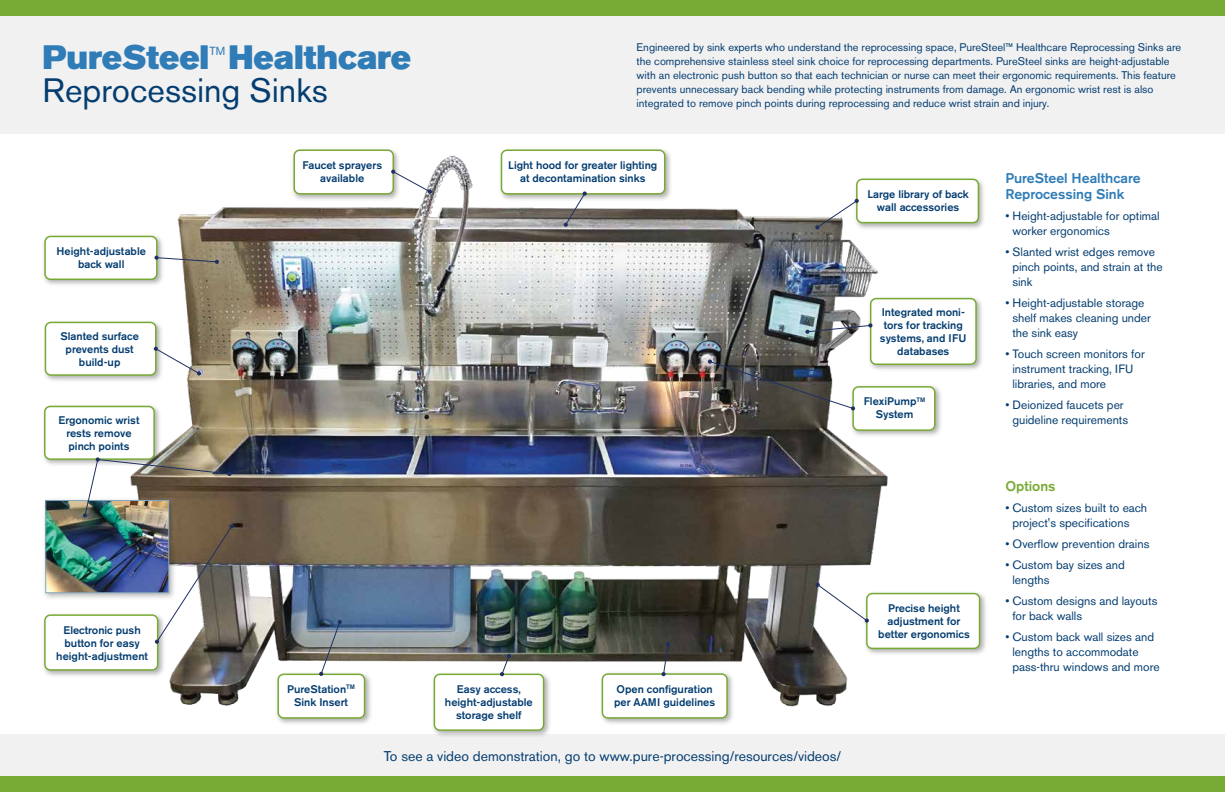
<style>
.page{position:relative;width:1225px;height:792px;background:#fff}
.page>*{position:absolute;margin:0;border:0;box-sizing:border-box;transform-origin:0 0}
.t1{font:33.5px "Akzidenz Grotesk BE Super";color:#2f7cb7}
.t2{font:33.5px "Akzidenz Grotesk BE";color:#043d70}
.t3{font:14px "Akzidenz Grotesk BE";color:#043d70}
.t4{font:500 14px/16px "Akzidenz Grotesk BE";color:#2f7cb7}
.t5{font:500 14px "Akzidenz Grotesk BE";color:#77aa35}
.t6{font:12px/15px "Akzidenz Grotesk BE";color:#043d70}
.t7{font:11.7px "Akzidenz Grotesk BE";color:#2f7cb7}
.t8{font:11px/14px "Akzidenz Grotesk BE";color:#043d70}
.t9{font:500 11px/13px "Akzidenz Grotesk BE";color:#043d70;text-align:center}
</style>
<div class="page">
<div style="left:1px;top:735px;width:1223px;height:42px;background:#f1f1f2"></div>
<div style="left:0;top:15px;width:1224px;height:118px;background:#f1f1f2"></div>
<img style="left:112px;top:155px;width:797px;height:580px">
<img style="left:43px;top:231px;width:123px;height:58px">
<div style="left:45px;top:236px;width:112px;height:43px;background:#fff;border-radius:5px"></div>
<div style="left:44px;top:236px;width:113px;height:44px;border:2px solid #77aa35;border-radius:5px"></div>
<img style="left:429px;top:669px;width:124px;height:67px">
<div style="left:434px;top:674px;width:109px;height:56px;background:#fff;border-radius:5px"></div>
<div style="left:433px;top:674px;width:111px;height:57px;border:2px solid #77aa35;border-radius:5px"></div>
<img style="left:597px;top:669px;width:139px;height:59px">
<div style="left:602px;top:674px;width:125px;height:44px;background:#fff;border-radius:5px"></div>
<div style="left:601px;top:673px;width:126px;height:46px;border:2px solid #77aa35;border-radius:5px"></div>
<img style="left:273px;top:669px;width:101px;height:59px">
<div style="left:278px;top:674px;width:86px;height:44px;background:#fff;border-radius:5px"></div>
<div style="left:277px;top:674px;width:88px;height:45px;border:2px solid #77aa35;border-radius:5px"></div>
<img style="left:44px;top:317px;width:121px;height:68px">
<div style="left:45px;top:322px;width:111px;height:53px;background:#fff;border-radius:5px"></div>
<div style="left:45px;top:322px;width:111px;height:54px;border:2px solid #77aa35;border-radius:5px"></div>
<img style="left:847px;top:382px;width:94px;height:58px">
<div style="left:853px;top:387px;width:81px;height:43px;background:#fff;border-radius:5px"></div>
<div style="left:852px;top:386px;width:83px;height:45px;border:2px solid #77aa35;border-radius:5px"></div>
<svg style="left:154px;top:347px;width:47px;height:29px"></svg>
<img style="left:861px;top:589px;width:125px;height:69px">
<div style="left:866px;top:594px;width:113px;height:54px;background:#fff;border-radius:5px"></div>
<div style="left:866px;top:593px;width:114px;height:56px;border:2px solid #77aa35;border-radius:5px"></div>
<div style="left:0;top:0;width:1224px;height:15px;background:#77aa35"></div>
<div style="left:0;top:777px;width:1224px;height:15px;background:#77aa35"></div>
<svg style="left:154px;top:256px;width:65px;height:8px"></svg>
<svg style="left:319px;top:620px;width:23px;height:56px"></svg>
<svg style="left:500px;top:654px;width:11px;height:22px"></svg>
<svg style="left:661px;top:642px;width:9px;height:34px"></svg>
<svg style="left:815px;top:583px;width:53px;height:40px"></svg>
<img style="left:707px;top:360px;width:148px;height:50px">
<img style="left:851px;top:174px;width:133px;height:58px">
<div style="left:856px;top:179px;width:122px;height:44px;background:#fff;border-radius:5px"></div>
<div style="left:856px;top:179px;width:123px;height:44px;border:2px solid #77aa35;border-radius:5px"></div>
<svg style="left:815px;top:199px;width:43px;height:30px"></svg>
<img style="left:496px;top:150px;width:178px;height:53px">
<div style="left:501px;top:150px;width:163px;height:44px;background:#fff;border-radius:5px"></div>
<div style="left:500px;top:149px;width:165px;height:46px;border:2px solid #77aa35;border-radius:5px"></div>
<svg style="left:563px;top:191px;width:23px;height:36px"></svg>
<img style="left:289px;top:150px;width:114px;height:53px">
<div style="left:294px;top:150px;width:99px;height:44px;background:#fff;border-radius:5px"></div>
<div style="left:293px;top:149px;width:101px;height:46px;border:2px solid #77aa35;border-radius:5px"></div>
<svg style="left:391px;top:170px;width:41px;height:24px"></svg>
<img style="left:865px;top:293px;width:117px;height:81px">
<div style="left:870px;top:299px;width:105px;height:65px;background:#fff;border-radius:5px"></div>
<div style="left:869px;top:298px;width:107px;height:67px;border:2px solid #77aa35;border-radius:5px"></div>
<svg style="left:805px;top:323px;width:67px;height:11px"></svg>
<img style="left:43px;top:610px;width:124px;height:69px">
<div style="left:45px;top:615px;width:113px;height:55px;background:#fff;border-radius:5px"></div>
<div style="left:44px;top:614px;width:114px;height:57px;border:2px solid #77aa35;border-radius:5px"></div>
<svg style="left:155px;top:524px;width:78px;height:120px"></svg>
<img style="left:44px;top:499px;width:135px;height:104px">
<img style="left:47px;top:502px;width:120px;height:89px">
<div style="left:45px;top:500px;width:124px;height:93px;border:1px solid #84a7bd"></div>
<img style="left:43px;top:401px;width:121px;height:64px">
<div style="left:45px;top:406px;width:109px;height:53px;background:#fff;border-radius:5px"></div>
<div style="left:44px;top:406px;width:111px;height:54px;border:2px solid #77aa35;border-radius:5px"></div>
<img style="left:83px;top:457px;width:148px;height:61px">
<h1 class="t1" style="left:43px;top:38px;width:168px">PureSteel</h1>
<p class="t7" style="left:209px;top:43px;width:17px">TM</p>
<h1 class="t1" style="left:228px;top:38px;width:184px">Healthcare</h1>
<h1 class="t2" style="left:43px;top:71px;width:287px">Reprocessing Sinks</h1>
<p class="t9" style="left:57px;top:245px;width:91px">Height-adjustable back wall</p>
<p class="t9" style="left:60px;top:330px;width:80px">Slanted surface prevents dust build-up</p>
<p class="t9" style="left:59px;top:414px;width:82px">Ergonomic wrist rests remove pinch points</p>
<p class="t9" style="left:56px;top:623px;width:93px">Electronic push button for easy height-adjustment</p>
<p class="t9" style="left:302px;top:158px;width:81px">Faucet sprayers available</p>
<p class="t9" style="left:287px;top:682px;width:69px">PureStation<sup>TM<br></sup>Sink Insert</p>
<p class="t8" style="left:636px;top:40px;width:546px">Engineered by sink experts who understand the reprocessing space, PureSteel™ Healthcare Reprocessing Sinks are the comprehensive stainless steel sink choice for reprocessing departments. PureSteel sinks are height-adjustable with an electronic push button so that each technician or nurse can meet their ergonomic requirements. This feature prevents unnecessary back bending while protecting instruments from damage. An ergonomic wrist rest is also integrated to remove pinch points during reprocessing and reduce wrist strain and injury.</p>
<p class="t9" style="left:508px;top:158px;width:150px">Light hood for greater lighting at decontamination sinks</p>
<p class="t9" style="left:445px;top:682px;width:89px">Easy access, height-adjustable storage shelf</p>
<p class="t9" style="left:614px;top:682px;width:103px;text-align:left">Open configuration per AAMI guidelines</p>
<p class="t9" style="left:867px;top:187px;width:103px">Large library of back wall accessories</p>
<p class="t9" style="left:879px;top:306px;width:88px">Integrated moni&shy;tors for tracking systems, and IFU databases</p>
<p class="t9" style="left:863px;top:395px;width:63px">FlexiPump<sup>TM<br></sup>System</p>
<p class="t9" style="left:878px;top:602px;width:93px">Precise height adjustment for better ergonomics</p>
<p class="t4" style="left:1005px;top:170px;width:137px">PureSteel Healthcare<br>Reprocessing Sink</p>
<p class="t6" style="left:1012px;top:209px;width:149px;text-indent:-7px">• Height-adjustable for optimal worker ergonomics</p>
<p class="t6" style="left:1012px;top:245px;width:152px;text-indent:-7px">• Slanted wrist edges remove pinch points, and strain at the sink</p>
<p class="t6" style="left:1012px;top:296px;width:140px;text-indent:-7px">• Height-adjustable storage shelf makes cleaning under the sink easy</p>
<p class="t6" style="left:1012px;top:347px;width:134px;text-indent:-7px">• Touch screen monitors for instrument tracking, IFU libraries, and more</p>
<p class="t6" style="left:1005px;top:398px;width:124px;text-align:center">• Deionized faucets per guideline requirements</p>
<p class="t5" style="left:1005px;top:477px;width:52px">Options</p>
<p class="t6" style="left:1012px;top:500px;width:136px;text-indent:-7px">• Custom sizes built to each project's specifications</p>
<p class="t6" style="left:1005px;top:536px;width:146px">• Overflow prevention drains</p>
<p class="t6" style="left:1012px;top:557px;width:114px;text-indent:-7px">• Custom bay sizes and lengths</p>
<p class="t6" style="left:1012px;top:593px;width:146px;text-indent:-7px">• Custom designs and layouts for back walls</p>
<p class="t6" style="left:1012px;top:629px;width:149px;text-indent:-7px">• Custom back wall sizes and lengths to accommodate pass-thru windows and more</p>
<p class="t3" style="left:384px;top:747px;width:459px">To see a video demonstration, go to www.pure-processing/resources/videos/</p>
</div>
